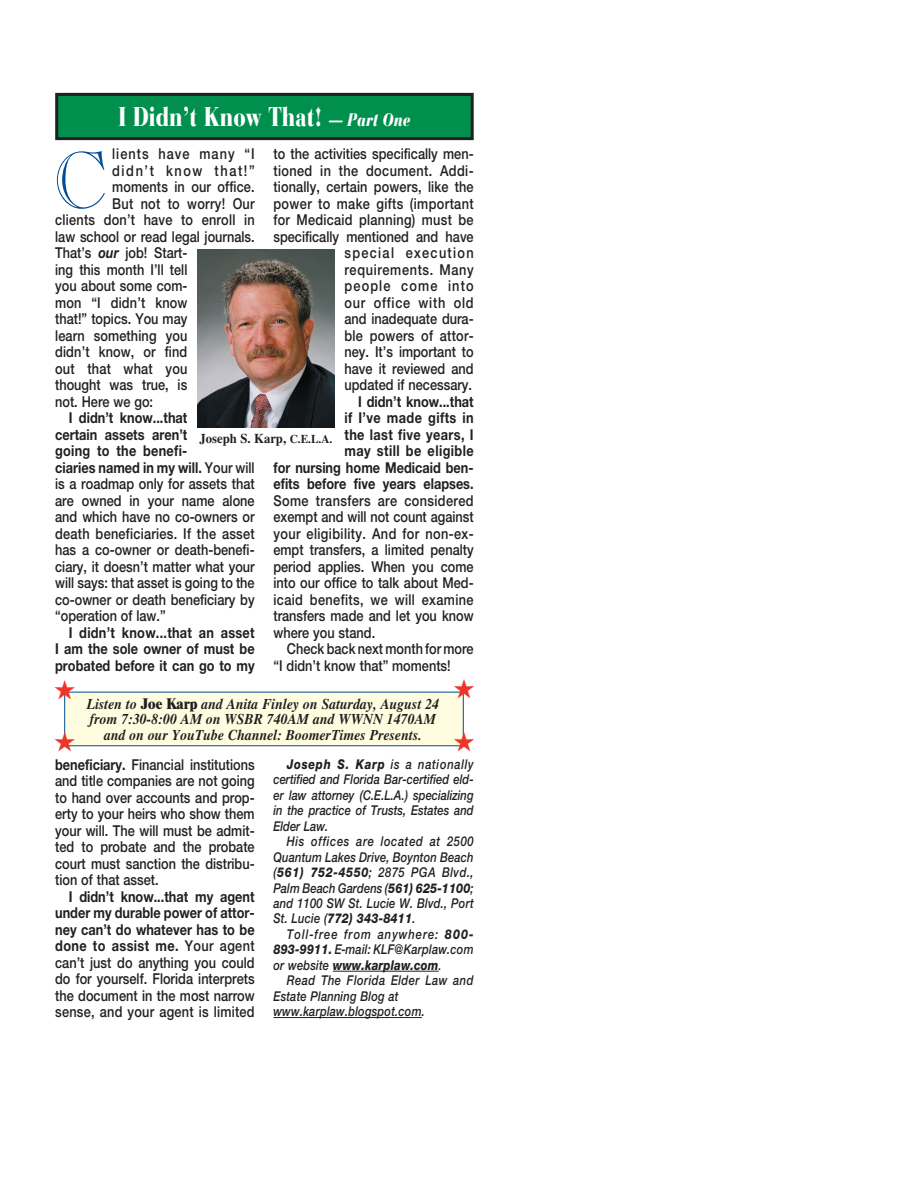
<style>
.page{position:relative;width:918px;height:1188px;background:#fff}
.page>*{position:absolute;margin:0;border:0;box-sizing:border-box;transform-origin:0 0}
.t1{font:79.8px "Caslon Open Face";color:#014d95;scale:.86 1}
.t2{font:900 27px "Bauer Bodoni";color:#fff;scale:.75 1}
.t3{font:500 15px/16.5px "Helvetica Neue";color:#231f20;text-align:justify;scale:.85 1}
.t4{font:700 15px/16.5px "Helvetica Neue";color:#231f20;text-align:justify;scale:.85 1}
.t5{font:italic 700 15px/15.8px "Times";letter-spacing:.005em;color:#231f20;text-align:center;scale:.92 1}
.t6{font:500 15px "Helvetica Neue";letter-spacing:.02em;color:#231f20;scale:.85 1}
.t7{font:500 15px "Helvetica Neue";letter-spacing:.08em;color:#231f20;scale:.85 1}
.t8{font:500 15px "Helvetica Neue";letter-spacing:.125em;color:#231f20;scale:.85 1}
.t9{font:italic 500 13.5px/15.5px "Helvetica Neue";letter-spacing:.015em;color:#231f20;text-align:justify;scale:.83 1}
.t10{font:700 13.5px "Times";color:#231f20;scale:.94 1}
.s1{font-style:italic;font-size:18px}
.s2{font-weight:700;font-style:italic}
.s3{font-weight:700}
.s4{font-size:12px}
.s5{font-weight:800;font-style:normal}
.s6{font-weight:800}
.s7{font-family:"Times";font-weight:700}
</style>
<div class="page">
<hr style="left:333px;top:971px;width:106px;height:1px;background:#231f20">
<hr style="left:273px;top:1017px;width:149px;height:1px;background:#231f20">
<img style="left:198px;top:250px;width:136px;height:177px">
<div style="left:57px;top:94px;width:415px;height:45px;background:#008f4d"></div>
<div style="left:55px;top:93px;width:419px;height:47px;border:3px solid #231f20"></div>
<div style="left:64px;top:692px;width:400px;height:54px;background:#fffce0"></div>
<svg style="left:64px;top:691px;width:11px;height:56px"></svg>
<svg style="left:454px;top:691px;width:10px;height:56px"></svg>
<h2 class="t2" style="left:119px;top:100px;width:391px">I Didn’t Know That! <span class="s1">— Part One</span></h2>
<p class="t7" style="left:112px;top:145px;width:169px">lients have many “I</p>
<p class="t8" style="left:112px;top:162px;width:169px">didn’t know that!”</p>
<p class="t3" style="left:112px;top:179px;width:169px">moments in our office.</p>
<p class="t6" style="left:112px;top:195px;width:169px">But not to worry! Our</p>
<p class="t6" style="left:55px;top:211px;width:236px">clients don’t have to enroll in</p>
<p class="t3" style="left:55px;top:228px;width:236px">law school or read legal journals.</p>
<p class="t3" style="left:55px;top:245px;width:157px">That’s <span class="s2">our</span> job! Start-</p>
<p class="t3" style="left:55px;top:261px;width:157px">ing this month I’ll tell</p>
<p class="t3" style="left:55px;top:278px;width:157px">you about some com-</p>
<p class="t3" style="left:55px;top:294px;width:157px">mon “I didn’t know</p>
<p class="t3" style="left:55px;top:311px;width:157px">that!” topics. You may</p>
<p class="t3" style="left:55px;top:327px;width:157px">learn something you</p>
<p class="t3" style="left:55px;top:344px;width:157px">didn’t know, or find</p>
<p class="t6" style="left:55px;top:360px;width:157px">out that what you</p>
<p class="t3" style="left:55px;top:377px;width:157px">thought was true, is</p>
<p class="t3" style="left:55px;top:393px;width:117px">not. Here we go:</p>
<p class="t3" style="left:55px;top:410px;width:236px;text-align:left;text-indent:14px"><span class="s3">I didn’t know...that<br>certain assets aren’t<br>going to the benefi-<br>ciaries named in my will.</span> Your will is a roadmap only for assets that are owned in your name alone and which have no co-owners or death beneficiaries. If the asset has a co-owner or death-benefi&shy;ciary, it doesn’t matter what your will says: that asset is going to the co-owner or death beneficiary by “operation of law.”</p>
<p class="t4" style="left:55px;top:624px;width:236px;text-indent:14px">I didn’t know...that an asset I am the sole owner of must be probated before it can go to my</p>
<p class="t3" style="left:273px;top:146px;width:237px;text-align:right">to the activities specifically men&shy;tioned in the document. Addi&shy;tionally, certain powers, like the power to make gifts (important for Medicaid planning) must be specifically mentioned and have special execution requirements. Many<br>people come into<br>our office with old<br>and inadequate dura-<br>ble powers of attor-<br>ney. It’s important to<br>have it reviewed and<br>updated if necessary.</p>
<p class="t4" style="left:273px;top:393px;width:237px;text-align:right">I didn’t know...that<br>if I’ve made gifts in<br>the last five years, I<br>may still be eligible<br>for nursing home Medicaid ben&shy;efits before five years elapses.</p>
<p class="t3" style="left:273px;top:492px;width:237px">Some transfers are considered exempt and will not count against your eligibility. And for non-ex&shy;empt transfers, a limited penalty period applies. When you come into our office to talk about Med&shy;icaid benefits, we will examine transfers made and let you know where you stand.</p>
<p class="t3" style="left:273px;top:641px;width:237px;text-indent:14px">Check back next month for more “I didn’t know that” moments!</p>
<h1 class="t1" style="left:54px;top:134px;width:65px">C</h1>
<p class="t10" style="left:200px;top:431px;width:143px">Joseph S. Karp, <span class="s4">C.E.L.A.</span></p>
<p class="t5" style="left:87px;top:695px;width:384px">Listen to <span class="s5">Joe Karp</span> and Anita Finley on Saturday, August 24 from 7:30-8:00 AM on WSBR 740AM and WWNN 1470AM and on our YouTube Channel: BoomerTimes Presents.</p>
<p class="t3" style="left:55px;top:756px;width:236px"><span class="s3">beneficiary.</span> Financial institutions and title companies are not going to hand over accounts and prop&shy;erty to your heirs who show them your will. The will must be admit&shy;ted to probate and the probate court must sanction the distribu&shy;tion of that asset.</p>
<p class="t3" style="left:55px;top:888px;width:236px;text-indent:14px"><span class="s3">I didn’t know...that my agent under my durable power of attor&shy;ney can’t do whatever has to be done to assist me.</span> Your agent can’t just do anything you could do for yourself. Florida interprets the document in the most narrow sense, and your agent is limited</p>
<p class="t9" style="left:273px;top:756px;width:243px;text-indent:14px"><span class="s6">Joseph S. Karp</span> is a nationally certified and Florida Bar-certified eld&shy;er law attorney (C.E.L.A.) specializing in the practice of Trusts, Estates and Elder Law.</p>
<p class="t9" style="left:273px;top:834px;width:243px;text-indent:14px">His offices are located at 2500<br>Quantum Lakes Drive, Boynton Beach (<span class="s6">561) 752-4550</span>; 2875 PGA Blvd., Palm Beach Gardens (<span class="s6">561) 625-1100</span>; and 1100 SW St. Lucie W. Blvd., Port St. Lucie (<span class="s6">772) 343-8411</span>.</p>
<p class="t9" style="left:273px;top:926px;width:243px;text-indent:14px">Toll-free from anywhere: <span class="s6">800- 893-9911.</span> E-mail: KLF@Karplaw.com or website <span class="s6">www.karplaw.com</span><span class="s7">.</span></p>
<p class="t9" style="left:273px;top:973px;width:243px;text-align:left;text-indent:14px">Read The Florida Elder Law and<br>Estate Planning Blog at www.karplaw.blogspot.com.</p>
</div>
